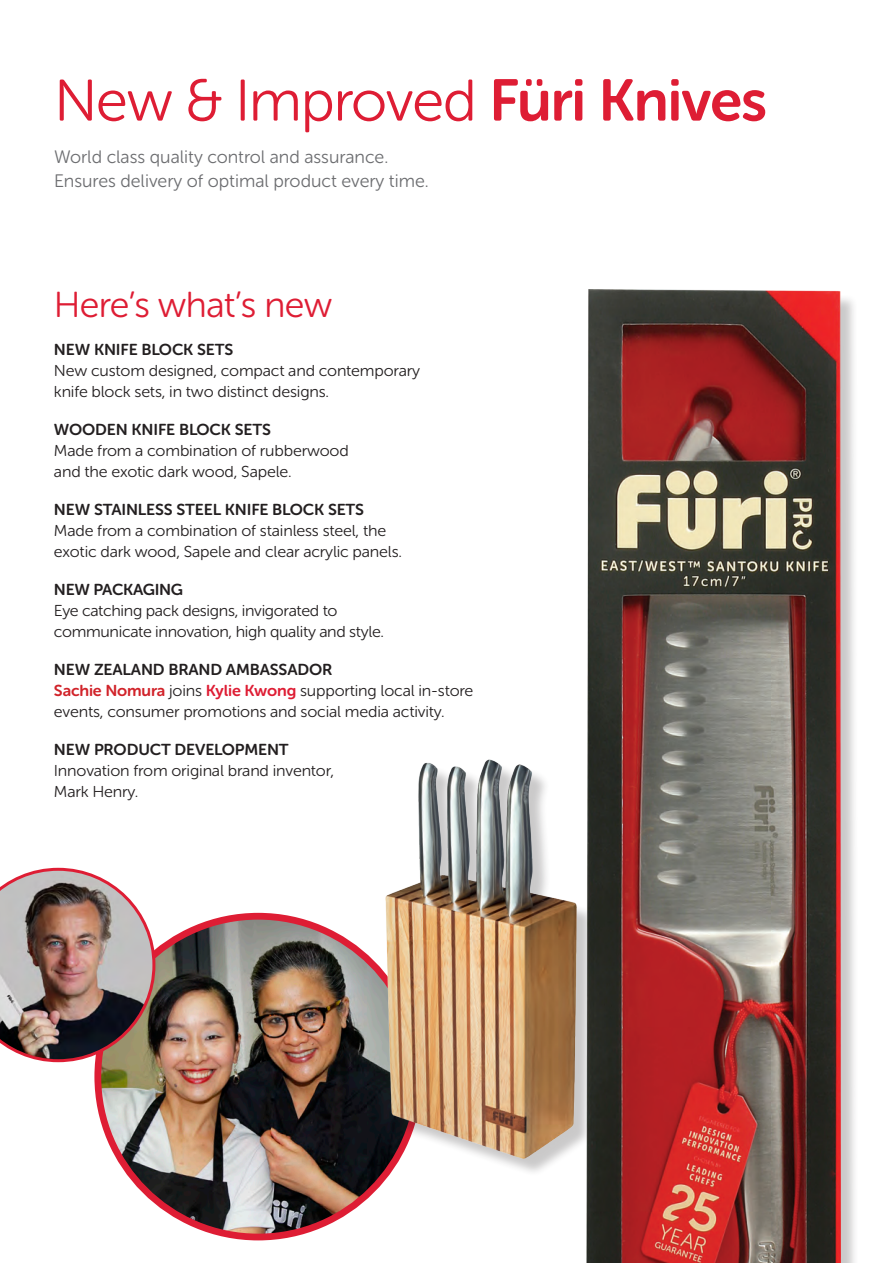
<style>
.page{position:relative;width:893px;height:1263px;background:#fff}
.page>*{position:absolute;margin:0;border:0;box-sizing:border-box;transform-origin:0 0}
.t1{font:58.5px "Museo Sans Rounded 300";letter-spacing:-.025em;color:#de1d34}
.t2{font:36px "Museo Sans Rounded 300";letter-spacing:-.015em;color:#de1d34}
.Body_copy{font:18px/24px "Museo Sans Rounded 300";color:#6c6d70}
.bullets_big{font:15.75px/21px "Museo Sans Rounded 300";letter-spacing:-.01em;color:#231f20}
.s1{font-family:"Museo Sans Rounded 700"}
.s2{font-family:"Museo Sans Rounded 700";color:#d1232a}
.s3{font-family:"Museo Sans Rounded 700";color:#de1d34}
</style>
<div class="page">
<div style="left:589px;top:292px;width:271px;height:971px;background:#231f20;opacity:.24"></div>
<img style="left:587px;top:290px;width:254px;height:973px">
<img style="left:98px;top:916px;width:321px;height:321px;border-radius:160px">
<img style="left:0;top:868px;width:155px;height:194px">
<div style="left:388px;top:763px;width:207px;height:413px;background:#231f20;opacity:.24"></div>
<img style="left:374px;top:757px;width:214px;height:407px">
<p class="t1" style="left:54px;top:69px;width:715px">New &amp; Improved <span class="s1">Füri Knives</span></p>
<p class="Body_copy" style="left:54px;top:145px;width:376px">World class quality control and assurance.<br>Ensures delivery of optimal product every time.</p>
<p class="t2" style="left:54px;top:285px;width:280px">Here’s what’s new</p>
<p class="bullets_big" style="left:54px;top:339px;width:368px"><span class="s1">NEW KNIFE BLOCK SETS<br></span>New custom designed, compact and contemporary knife block sets, in two distinct designs.</p>
<p class="bullets_big" style="left:54px;top:419px;width:296px"><span class="s1">WOODEN KNIFE BLOCK SETS<br></span>Made from a combination of rubberwood and the exotic dark wood, Sapele.</p>
<p class="bullets_big" style="left:54px;top:499px;width:350px"><span class="s1">NEW STAINLESS STEEL KNIFE BLOCK SETS<br></span>Made from a combination of stainless steel, the exotic dark wood, Sapele and clear acrylic panels.</p>
<p class="bullets_big" style="left:54px;top:579px;width:332px"><span class="s1">NEW PACKAGING<br></span>Eye catching pack designs, invigorated to communicate innovation, high quality and style.</p>
<p class="bullets_big" style="left:54px;top:659px;width:421px"><span class="s1">NEW ZEALAND BRAND AMBASSADOR<br></span><span class="s2">Sachie Nomura</span> joins <span class="s3">Kylie Kwong</span> supporting local in-store events, consumer promotions and social media activity.</p>
<p class="bullets_big" style="left:54px;top:739px;width:282px"><span class="s1">NEW PRODUCT DEVELOPMENT<br></span>Innovation from original brand inventor,<br>Mark Henry.</p>
</div>
